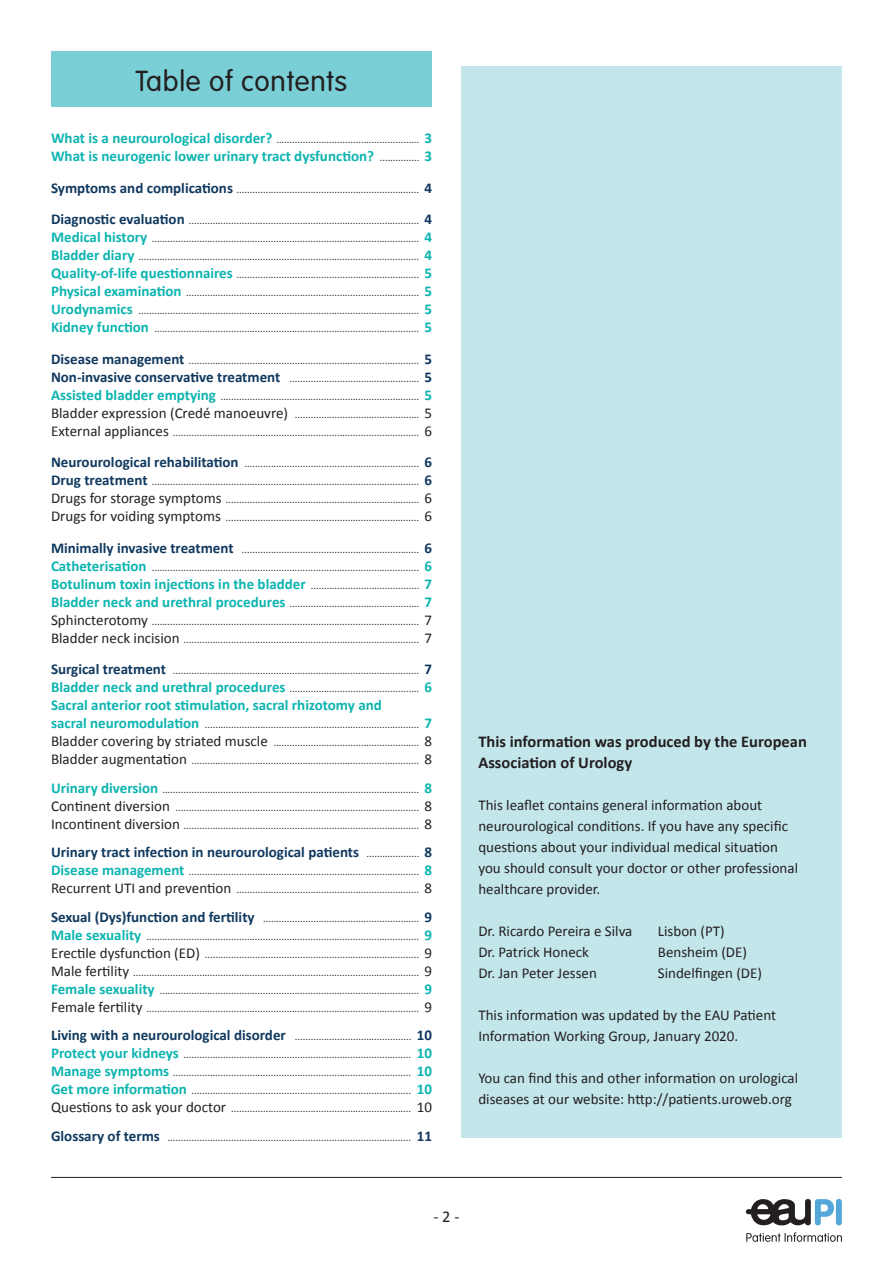
<style>
.page{position:relative;width:893px;height:1263px;background:#fff}
.page>*{position:absolute;margin:0;border:0;box-sizing:border-box;transform-origin:0 0}
.t1{font:300 28.5px "VAG Rounded";letter-spacing:.025em;color:#231f20}
.t2{font:700 16.5px/21px "Calibri";color:#231f20}
.t3{font:16.5px "Calibri";color:#231f20}
.t4{font:15px/21px "Calibri";color:#231f20}
.t5{font:700 15px "Calibri";color:#0cb4b0}
.t6{font:700 15px "Calibri";color:#10395f}
.t7{font:10.5px/18px "Calibri";color:#231f20;text-align:justify}
.s1{font-weight:700;font-size:15px;color:#0cb4b0}
.s2{font-weight:400;font-size:10.5px;color:#231f20}
.s3{font-weight:700;font-size:15px;color:#10395f}
.s4{font-weight:700;font-size:15px;color:#10385f}
.s5{font-size:15px}
.s6{color:#10385f}
</style>
<div class="page">
<hr style="left:51px;top:1177px;width:791px;height:1px;background:#231f20">
<svg style="left:746px;top:1199px;width:96px;height:43px"></svg>
<div style="left:836px;top:1199px;width:6px;height:26px;background:#54a8d9;border-radius:3px"></div>
<div style="left:51px;top:51px;width:381px;height:55px;background:#7aced6"></div>
<div style="left:461px;top:66px;width:381px;height:1072px;background:#c3e6eb"></div>
<h1 class="t1" style="left:135px;top:65px;width:213px">Table of contents</h1>
<p class="t7" style="left:51px;top:130px;width:383px"><span class="s1">What is a neurourological disorder?</span> ...................................................... <span class="s1">3</span></p>
<h3 class="t5" style="left:51px;top:147px;width:383px">What is neurogenic lower urinary tract dysfunction? <span class="s2">...............</span> 3</h3>
<p class="t7" style="left:51px;top:180px;width:383px"><span class="s3">Symptoms and complications</span> ..................................................................... <span class="s4">4</span></p>
<p class="t7" style="left:51px;top:211px;width:383px"><span class="s3">Diagnostic evaluation</span> ....................................................................................... <span class="s4">4<br></span><span class="s1">Medical history</span> ..................................................................................................... <span class="s1">4<br>Bladder diary</span> .......................................................................................................... <span class="s1">4<br>Quality-of-life questionnaires</span> ..................................................................... <span class="s1">5<br>Physical examination</span> ........................................................................................ <span class="s1">5<br>Urodynamics</span> .......................................................................................................... <span class="s1">5<br>Kidney function</span> .................................................................................................... <span class="s1">5</span></p>
<p class="t7" style="left:51px;top:351px;width:383px"><span class="s3">Disease management</span> ....................................................................................... <span class="s4">5<br></span><span class="s3">Non-invasive conservative treatment</span> ................................................. <span class="s4">5<br></span><span class="s1">Assisted bladder emptying</span> ........................................................................... <span class="s1">5<br></span><span class="s5">Bladder expression (Credé manoeuvre)</span> ............................................... <span class="s5">5<br>External appliances</span> ............................................................................................. <span class="s5">6</span></p>
<p class="t7" style="left:51px;top:454px;width:383px"><span class="s3">Neurourological rehabilitation</span> .................................................................. <span class="s4">6<br></span><span class="s3">Drug treatment</span> ..................................................................................................... <span class="s4">6<br></span><span class="s5">Drugs for storage symptoms</span> ......................................................................... <span class="s5">6<br>Drugs for voiding symptoms</span> ......................................................................... <span class="s5">6</span></p>
<p class="t7" style="left:51px;top:540px;width:383px"><span class="s3">Minimally invasive treatment</span> ................................................................... <span class="s4">6<br></span><span class="s1">Catheterisation</span> ..................................................................................................... <span class="s1">6<br>Botulinum toxin injections in the bladder</span> ......................................... <span class="s1">7<br>Bladder neck and urethral procedures</span> ................................................. <span class="s1">7<br></span><span class="s5">Sphincterotomy</span> ..................................................................................................... <span class="s5">7<br>Bladder neck incision</span> ......................................................................................... <span class="s5">7</span></p>
<p class="t7" style="left:51px;top:661px;width:383px"><span class="s3">Surgical treatment</span> ............................................................................................. <span class="s4">7<br></span><span class="s1">Bladder neck and urethral procedures</span> ................................................. <span class="s1">6</span></p>
<h3 class="t5" style="left:51px;top:696px;width:332px">Sacral anterior root stimulation, sacral rhizotomy and</h3>
<p class="t7" style="left:51px;top:715px;width:383px"><span class="s1">sacral neuromodulation</span> ................................................................................. <span class="s1">7<br></span><span class="s5">Bladder covering by striated muscle</span> ....................................................... <span class="s5">8<br>Bladder augmentation</span> ...................................................................................... <span class="s5">8</span></p>
<p class="t7" style="left:51px;top:780px;width:383px"><span class="s1">Urinary diversion</span> ................................................................................................. <span class="s1">8<br></span><span class="s5">Continent diversion</span> ............................................................................................ <span class="s5">8<br>Incontinent diversion</span> ......................................................................................... <span class="s5">8</span></p>
<h3 class="t6" style="left:51px;top:843px;width:383px">Urinary tract infection in neurourological patients <span class="s2">....................</span> <span class="s6">8</span></h3>
<p class="t7" style="left:51px;top:862px;width:383px"><span class="s1">Disease management</span> ....................................................................................... <span class="s1">8<br></span><span class="s5">Recurrent UTI and prevention</span> ..................................................................... <span class="s5">8</span></p>
<p class="t7" style="left:51px;top:909px;width:383px"><span class="s3">Sexual (Dys)function and fertility</span> ........................................................... <span class="s4">9<br></span><span class="s1">Male sexuality</span> ....................................................................................................... <span class="s1">9<br></span><span class="s5">Erectile dysfunction (ED)</span> ................................................................................. <span class="s5">9<br>Male fertility</span> ............................................................................................................ <span class="s5">9<br></span><span class="s1">Female sexuality</span> .................................................................................................. <span class="s1">9<br></span><span class="s5">Female fertility</span> ....................................................................................................... <span class="s5">9</span></p>
<p class="t7" style="left:51px;top:1027px;width:383px"><span class="s3">Living with a neurourological disorder</span> ............................................ <span class="s4">10<br></span><span class="s1">Protect your kidneys</span> ...................................................................................... <span class="s1">10<br>Manage symptoms</span> .......................................................................................... <span class="s1">10<br>Get more information</span> ................................................................................... <span class="s1">10<br></span><span class="s5">Questions to ask your doctor</span> .................................................................... <span class="s5">10</span></p>
<p class="t7" style="left:51px;top:1128px;width:383px"><span class="s3">Glossary of terms</span> ............................................................................................ <span class="s4">11</span></p>
<h2 class="t2" style="left:478px;top:730px;width:330px">This information was produced by the European<br>Association of Urology</h2>
<h3 class="t4" style="left:478px;top:794px;width:321px">This leaflet contains general information about neurourological conditions. If you have any specific questions about your individual medical situation you should consult your doctor or other professional healthcare provider.</h3>
<h3 class="t4" style="left:478px;top:920px;width:156px">Dr. Ricardo Pereira e Silva</h3>
<h3 class="t4" style="left:658px;top:920px;width:68px">Lisbon (PT)</h3>
<h3 class="t4" style="left:478px;top:941px;width:112px">Dr. Patrick Honeck</h3>
<h3 class="t4" style="left:658px;top:941px;width:91px">Bensheim (DE)</h3>
<h3 class="t4" style="left:478px;top:962px;width:120px">Dr. Jan Peter Jessen</h3>
<h3 class="t4" style="left:658px;top:962px;width:106px">Sindelfingen (DE)</h3>
<h3 class="t4" style="left:478px;top:1004px;width:299px">This information was updated by the EAU Patient<br>Information Working Group, January 2020.</h3>
<h3 class="t4" style="left:478px;top:1067px;width:321px">You can find this and other information on urological diseases at our website: http://patients.uroweb.org</h3>
<h2 class="t3" style="left:433px;top:1206px;width:27px">- 2 -</h2>
</div>
